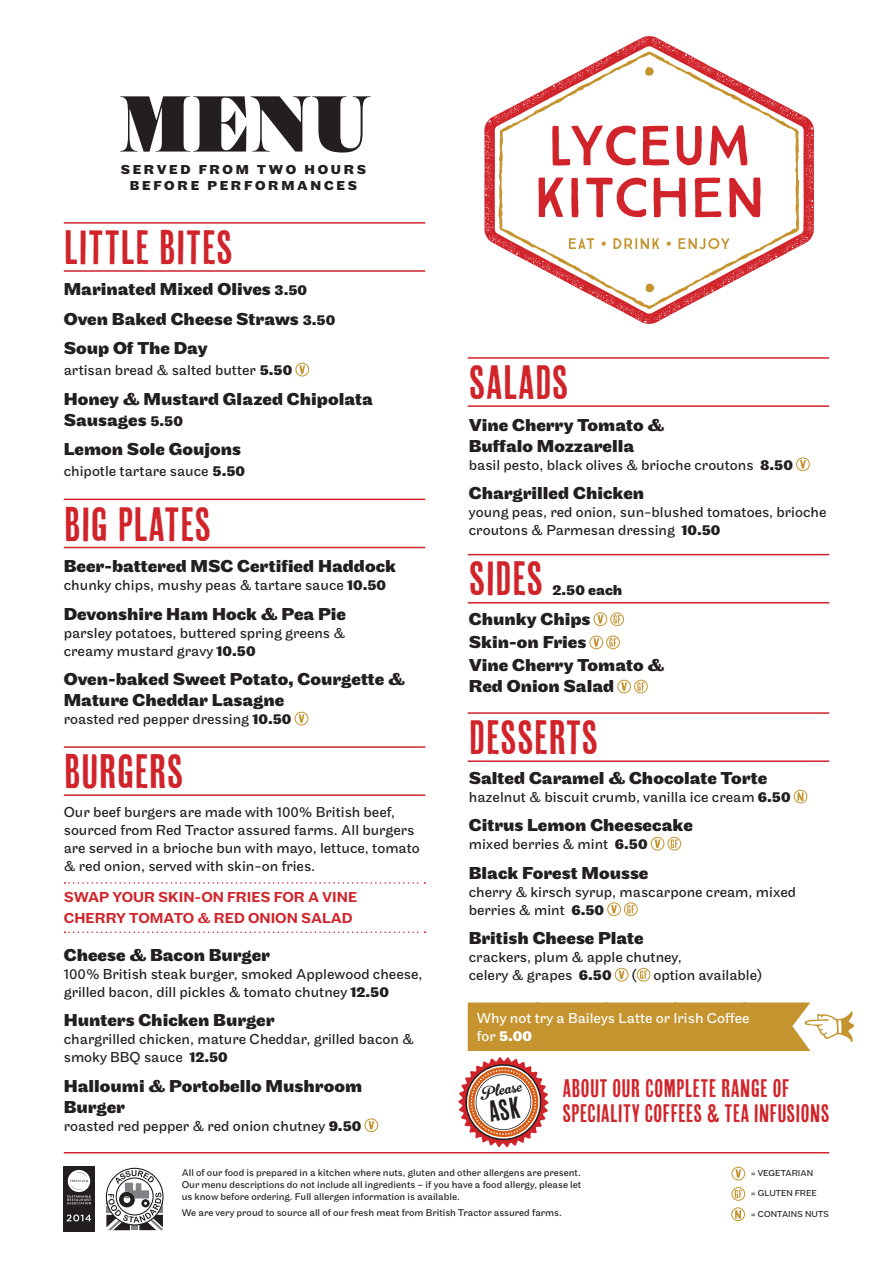
<style>
.page{position:relative;width:893px;height:1263px;background:#fff}
.page>*{position:absolute;margin:0;border:0;box-sizing:border-box;transform-origin:0 0}
.t1{font:900 84px "Austin";color:#231f20}
.t2{font:57px "Scala Hands";color:#c5942e}
.t3{font:48px "Cheap Pine Sans";color:#d1232a}
.t4{font:25.35px/25.3px "Cheap Pine Sans";color:#d1232a}
.t5{font:700 18px/21px "Maple";color:#231f20}
.t6{font:16.5px "Gelato Script";color:#231f20}
.t7{font:15px/18px "Maple";color:#231f20}
.t8{font:500 15px/21px "Maple";color:#d1232a}
.t9{font:15px/18px "Maple";color:#fff}
.t10{font:700 15px "Maple";color:#231f20}
.t11{font:700 13.5px/16.2px "Maple";letter-spacing:.2em;color:#231f20;text-align:center}
.t12{font:10.2px/12px "Maple";color:#231f20;text-align:justify}
.t13{font:9px "Maple";color:#231f20}
.s1{font-size:15px}
.s2{font-weight:700}
</style>
<div class="page">
<svg style="left:108px;top:1230px;width:55px;height:1px"></svg>
<svg style="left:106px;top:1168px;width:58px;height:62px"></svg>
<hr style="left:64px;top:1152px;width:765px;height:1px;background:#d1232a">
<div style="left:295px;top:363px;width:14px;height:13px;border:1px solid #c5942e;border-radius:50%"></div>
<svg style="left:299px;top:365px;width:6px;height:9px"></svg>
<div style="left:295px;top:712px;width:13px;height:13px;border:1px solid #c5942e;border-radius:50%"></div>
<svg style="left:299px;top:714px;width:5px;height:9px"></svg>
<div style="left:365px;top:1118px;width:13px;height:14px;border:1px solid #c5942e;border-radius:50%"></div>
<svg style="left:369px;top:1121px;width:5px;height:8px"></svg>
<hr style="left:64px;top:222px;width:361px;height:2px;background:#d1232a">
<hr style="left:64px;top:270px;width:361px;height:2px;background:#d1232a">
<hr style="left:468px;top:357px;width:361px;height:2px;background:#d1232a">
<hr style="left:468px;top:405px;width:361px;height:2px;background:#d1232a">
<hr style="left:468px;top:554px;width:361px;height:1px;background:#d1232a">
<hr style="left:468px;top:602px;width:361px;height:1px;background:#d1232a">
<hr style="left:468px;top:712px;width:361px;height:2px;background:#d1232a">
<hr style="left:468px;top:760px;width:361px;height:2px;background:#d1232a">
<hr style="left:64px;top:499px;width:361px;height:1px;background:#d1232a">
<hr style="left:64px;top:547px;width:361px;height:1px;background:#d1232a">
<hr style="left:64px;top:746px;width:361px;height:2px;background:#d1232a">
<hr style="left:64px;top:794px;width:361px;height:2px;background:#d1232a">
<svg style="left:65px;top:931px;width:360px;height:2px"></svg>
<svg style="left:65px;top:882px;width:360px;height:2px"></svg>
<img style="left:63px;top:1166px;width:31px;height:65px">
<div style="left:796px;top:457px;width:14px;height:14px;border:1px solid #c5942e;border-radius:50%"></div>
<svg style="left:800px;top:460px;width:6px;height:8px"></svg>
<div style="left:594px;top:612px;width:13px;height:14px;border:1px solid #c5942e;border-radius:50%"></div>
<svg style="left:598px;top:615px;width:5px;height:8px"></svg>
<div style="left:610px;top:612px;width:14px;height:14px;border:1px solid #c5942e;border-radius:50%"></div>
<svg style="left:613px;top:615px;width:8px;height:8px"></svg>
<div style="left:590px;top:636px;width:13px;height:13px;border:1px solid #c5942e;border-radius:50%"></div>
<svg style="left:593px;top:638px;width:6px;height:9px"></svg>
<div style="left:606px;top:636px;width:14px;height:13px;border:1px solid #c5942e;border-radius:50%"></div>
<svg style="left:609px;top:638px;width:8px;height:9px"></svg>
<div style="left:617px;top:680px;width:14px;height:13px;border:1px solid #c5942e;border-radius:50%"></div>
<svg style="left:621px;top:682px;width:6px;height:9px"></svg>
<div style="left:634px;top:680px;width:14px;height:13px;border:1px solid #c5942e;border-radius:50%"></div>
<svg style="left:637px;top:682px;width:7px;height:9px"></svg>
<div style="left:794px;top:790px;width:13px;height:13px;border:1px solid #c5942e;border-radius:50%"></div>
<svg style="left:797px;top:792px;width:7px;height:9px"></svg>
<div style="left:651px;top:837px;width:13px;height:13px;border:1px solid #c5942e;border-radius:50%"></div>
<svg style="left:655px;top:839px;width:5px;height:9px"></svg>
<div style="left:668px;top:837px;width:13px;height:13px;border:1px solid #c5942e;border-radius:50%"></div>
<svg style="left:671px;top:839px;width:7px;height:9px"></svg>
<div style="left:607px;top:902px;width:14px;height:14px;border:1px solid #c5942e;border-radius:50%"></div>
<svg style="left:611px;top:905px;width:6px;height:8px"></svg>
<div style="left:624px;top:902px;width:14px;height:14px;border:1px solid #c5942e;border-radius:50%"></div>
<svg style="left:627px;top:905px;width:7px;height:8px"></svg>
<div style="left:615px;top:968px;width:13px;height:13px;border:1px solid #c5942e;border-radius:50%"></div>
<svg style="left:619px;top:970px;width:5px;height:9px"></svg>
<div style="left:637px;top:968px;width:13px;height:13px;border:1px solid #c5942e;border-radius:50%"></div>
<svg style="left:640px;top:970px;width:7px;height:9px"></svg>
<div style="left:468px;top:1002px;width:342px;height:49px;background:#c5942e"></div>
<svg style="left:484px;top:36px;width:330px;height:288px"></svg>
<div style="left:732px;top:1187px;width:13px;height:14px;border:1px solid #c5942e;border-radius:50%"></div>
<svg style="left:735px;top:1190px;width:7px;height:8px"></svg>
<div style="left:732px;top:1167px;width:13px;height:13px;border:1px solid #c5942e;border-radius:50%"></div>
<svg style="left:736px;top:1169px;width:5px;height:9px"></svg>
<div style="left:731px;top:1207px;width:14px;height:14px;border:1px solid #c5942e;border-radius:50%"></div>
<svg style="left:735px;top:1210px;width:6px;height:8px"></svg>
<svg style="left:458px;top:1057px;width:91px;height:90px"></svg>
<h1 class="t1" style="left:119px;top:60px;width:252px">MENU</h1>
<p class="t11" style="left:121px;top:161px;width:247px">SERVED FROM TWO HOURS<br>BEFORE PERFORMANCES</p>
<h3 class="t3" style="left:64px;top:221px;width:171px">LITTLE BITES</h3>
<p class="t5" style="left:64px;top:275px;width:273px;line-height:29.5px">Marinated Mixed Olives <span class="s1">3.50<br></span>Oven Baked Cheese Straws <span class="s1">3.50<br></span>Soup Of The Day</p>
<p class="t7" style="left:64px;top:362px;width:230px">artisan bread &amp; salted butter <span class="s2">5.50</span></p>
<p class="t5" style="left:64px;top:389px;width:311px">Honey &amp; Mustard Glazed Chipolata<br>Sausages <span class="s1">5.50</span></p>
<p class="t5" style="left:64px;top:439px;width:179px">Lemon Sole Goujons</p>
<p class="t7" style="left:64px;top:463px;width:183px">chipotle tartare sauce <span class="s2">5.50</span></p>
<h3 class="t3" style="left:64px;top:498px;width:149px">BIG PLATES</h3>
<p class="t5" style="left:64px;top:556px;width:334px">Beer-battered MSC Certified Haddock</p>
<p class="t7" style="left:64px;top:577px;width:324px">chunky chips, mushy peas &amp; tartare sauce <span class="s2">10.50</span></p>
<p class="t5" style="left:64px;top:604px;width:284px">Devonshire Ham Hock &amp; Pea Pie</p>
<p class="t7" style="left:64px;top:624px;width:283px">parsley potatoes, buttered spring greens &amp; creamy mustard gravy <span class="s2">10.50</span></p>
<p class="t5" style="left:64px;top:669px;width:343px">Oven-baked Sweet Potato, Courgette &amp;<br>Mature Cheddar Lasagne</p>
<p class="t7" style="left:64px;top:711px;width:229px">roasted red pepper dressing <span class="s2">10.50</span></p>
<h3 class="t3" style="left:64px;top:745px;width:122px">BURGERS</h3>
<p class="t7" style="left:64px;top:803px;width:358px">Our beef burgers are made with 100% British beef, sourced from Red Tractor assured farms. All burgers are served in a brioche bun with mayo, lettuce, tomato &amp; red onion, served with skin-on fries.</p>
<p class="t8" style="left:64px;top:887px;width:295px">SWAP YOUR SKIN-ON FRIES FOR A VINE<br>CHERRY TOMATO &amp; RED ONION SALAD</p>
<p class="t5" style="left:64px;top:945px;width:208px">Cheese &amp; Bacon Burger</p>
<p class="t7" style="left:64px;top:965px;width:360px">100% British steak burger, smoked Applewood cheese, grilled bacon, dill pickles &amp; tomato chutney <span class="s2">12.50</span></p>
<p class="t5" style="left:64px;top:1010px;width:212px">Hunters Chicken Burger</p>
<p class="t7" style="left:64px;top:1031px;width:352px">chargrilled chicken, mature Cheddar, grilled bacon &amp; smoky BBQ sauce <span class="s2">12.50</span></p>
<p class="t5" style="left:64px;top:1076px;width:300px">Halloumi &amp; Portobello Mushroom<br>Burger</p>
<p class="t7" style="left:64px;top:1117px;width:299px">roasted red pepper &amp; red onion chutney <span class="s2">9.50</span></p>
<h3 class="t3" style="left:469px;top:356px;width:102px">SALADS</h3>
<p class="t5" style="left:469px;top:415px;width:197px">Vine Cherry Tomato &amp;<br>Buffalo Mozzarella</p>
<p class="t7" style="left:469px;top:456px;width:326px">basil pesto, black olives &amp; brioche croutons <span class="s2">8.50</span></p>
<p class="t5" style="left:469px;top:483px;width:177px">Chargrilled Chicken</p>
<p class="t7" style="left:469px;top:504px;width:359px">young peas, red onion, sun-blushed tomatoes, brioche croutons &amp; Parmesan dressing <span class="s2">10.50</span></p>
<h3 class="t3" style="left:469px;top:552px;width:76px">SIDES</h3>
<p class="t10" style="left:552px;top:581px;width:71px">2.50 each</p>
<p class="t5" style="left:469px;top:608px;width:197px;line-height:23.1px">Chunky Chips<br>Skin-on Fries<br>Vine Cherry Tomato &amp;</p>
<p class="t5" style="left:469px;top:676px;width:147px">Red Onion Salad</p>
<h3 class="t3" style="left:469px;top:711px;width:131px">DESSERTS</h3>
<p class="t5" style="left:469px;top:768px;width:300px">Salted Caramel &amp; Chocolate Torte</p>
<p class="t7" style="left:469px;top:788px;width:323px">hazelnut &amp; biscuit crumb, vanilla ice cream <span class="s2">6.50</span></p>
<p class="t5" style="left:469px;top:815px;width:226px">Citrus Lemon Cheesecake</p>
<p class="t7" style="left:469px;top:836px;width:180px">mixed berries &amp; mint <span class="s2">6.50</span></p>
<p class="t5" style="left:469px;top:863px;width:181px">Black Forest Mousse</p>
<p class="t7" style="left:469px;top:883px;width:329px">cherry &amp; kirsch syrup, mascarpone cream, mixed berries &amp; mint <span class="s2">6.50</span></p>
<p class="t5" style="left:469px;top:928px;width:176px">British Cheese Plate</p>
<p class="t7" style="left:469px;top:949px;width:215px">crackers, plum &amp; apple chutney, celery &amp; grapes <span class="s2">6.50</span></p>
<p class="t7" style="left:632px;top:967px;width:132px">( option available)</p>
<p class="t9" style="left:477px;top:1009px;width:274px">Why not try a Baileys Latte or Irish Coffee for <span class="s2">5.00</span></p>
<h2 class="t2" style="left:801px;top:1000px;width:58px">b</h2>
<p class="t6" style="left:478px;top:1083px;width:44px;rotate:-10deg">Please</p>
<h3 class="t4" style="left:562px;top:1075px;width:269px">ABOUT OUR COMPLETE RANGE OF<br>SPECIALITY COFFEES &amp; TEA INFUSIONS</h3>
<p class="t12" style="left:182px;top:1167px;width:401px">All of our food is prepared in a kitchen where nuts, gluten and other allergens are present.<br>Our menu descriptions do not include all ingredients – if you have a food allergy, please let us know before ordering. Full allergen information is available.</p>
<p class="t12" style="left:182px;top:1207px;width:382px">We are very proud to source all of our fresh meat from British Tractor assured farms.</p>
<p class="t13" style="left:751px;top:1167px;width:64px">= VEGETARIAN</p>
<p class="t13" style="left:751px;top:1188px;width:68px">= GLUTEN FREE</p>
<p class="t13" style="left:751px;top:1208px;width:80px">= CONTAINS NUTS</p>
</div>
